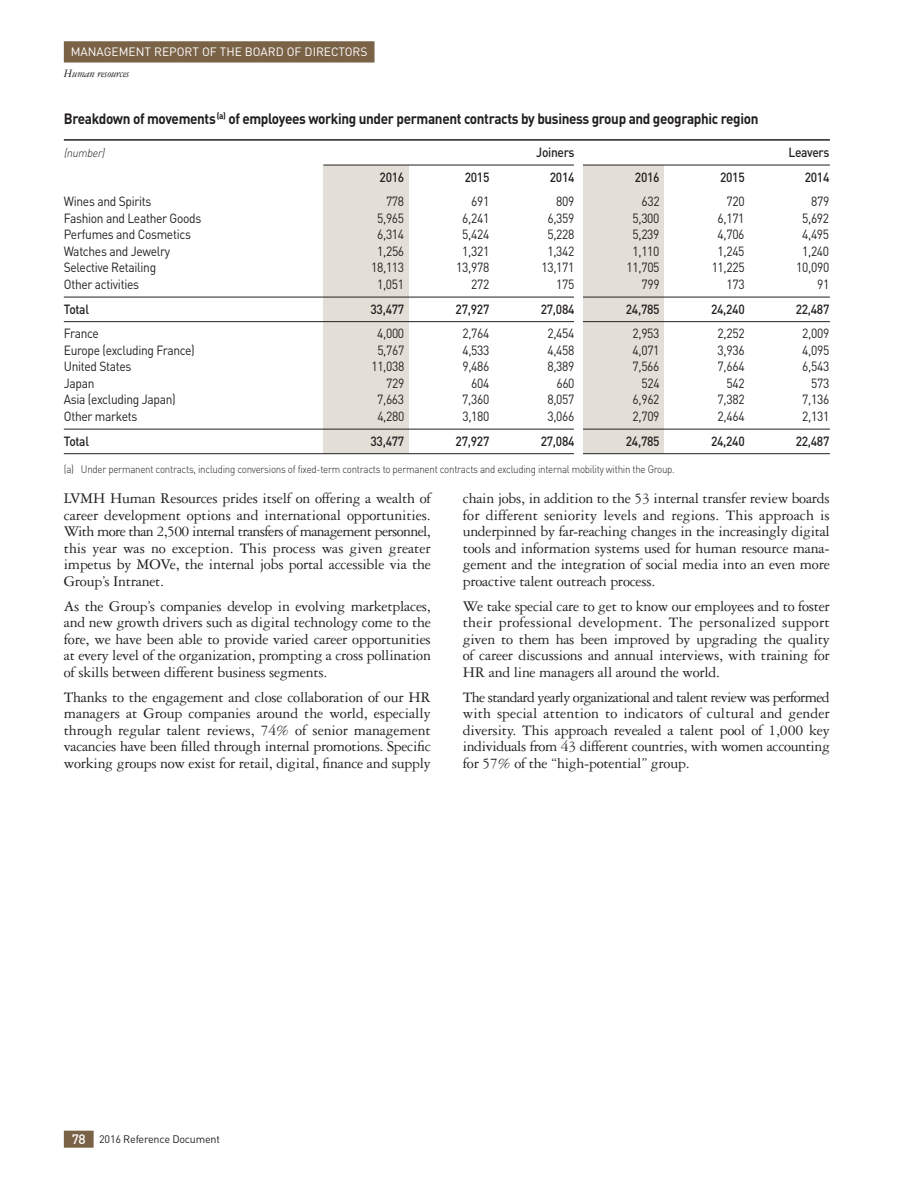
<style>
.page{position:relative;width:915px;height:1191px;background:#fff}
.page>*{position:absolute;margin:0;border:0;box-sizing:border-box;transform-origin:0 0}
.t1{font:15.75px/16.5px "Garamond 3 LT Std";letter-spacing:-.015em;color:#231f20;text-align:justify}
.t2{font:700 14.85px "DIN";letter-spacing:-.025em;color:#231f20;scale:.91 1}
.t3{font:13.2px "DIN";letter-spacing:-.025em;color:#231f20;scale:.91 1}
.t4{font:500 13.2px "DIN";letter-spacing:-.025em;color:#231f20;scale:.91 1}
.t5{font:12px "DIN";color:#fff}
.t6{font:italic 12px "Garamond 3 LT Std";letter-spacing:-.02em;color:#231f20}
.t7{font:italic 300 11.55px "DIN";color:#231f20;scale:.91 1}
.t8{font:300 10.8px "DIN";letter-spacing:-.025em;color:#231f20;scale:.91 1}
.t9{font:10.8px "DIN";letter-spacing:-.02em;color:#231f20}
.s1{font-weight:500;font-size:13.5px;color:#fff}
</style>
<div class="page">
<div style="left:583px;top:165px;width:80px;height:289px;background:#e4dfd6"></div>
<div style="left:323px;top:165px;width:85px;height:289px;background:#e4dfd6"></div>
<hr style="left:64px;top:139px;width:765px;height:2px;background:#231f20">
<hr style="left:323px;top:165px;width:506px;height:1px;background:#231f20">
<hr style="left:64px;top:297px;width:765px;height:1px;background:#231f20">
<hr style="left:64px;top:321px;width:765px;height:1px;background:#231f20">
<hr style="left:64px;top:429px;width:765px;height:1px;background:#231f20">
<hr style="left:64px;top:453px;width:765px;height:1px;background:#231f20">
<div style="left:64px;top:1130px;width:30px;height:17px;background:#7a6247"></div>
<div style="left:64px;top:41px;width:310px;height:22px;background:#7a6247"></div>
<div style="left:574px;top:157px;width:9px;height:305px;background:#fff"></div>
<p class="t5" style="left:71px;top:47px;width:298px">MANAGEMENT REPORT OF THE BOARD OF DIRECTORS</p>
<p class="t6" style="left:64px;top:66px;width:67px">Human resources</p>
<p class="t2" style="left:64px;top:113px;width:764px">Breakdown of movements<sup>(a)</sup> of employees working under permanent contracts by business group and geographic region</p>
<p class="t7" style="left:64px;top:149px;width:48px">(number)</p>
<p class="t4" style="left:536px;top:147px;width:44px">Joiners</p>
<p class="t4" style="left:788px;top:147px;width:47px">Leavers</p>
<p class="t4" style="left:379px;top:172px;width:29px">2016</p>
<p class="t4" style="left:464px;top:172px;width:29px">2015</p>
<p class="t4" style="left:549px;top:172px;width:29px">2014</p>
<p class="t4" style="left:634px;top:172px;width:29px">2016</p>
<p class="t4" style="left:719px;top:172px;width:29px">2015</p>
<p class="t4" style="left:804px;top:172px;width:29px">2014</p>
<p class="t3" style="left:64px;top:197px;width:98px">Wines and Spirits</p>
<p class="t3" style="left:386px;top:197px;width:21px">778</p>
<p class="t3" style="left:471px;top:197px;width:21px">691</p>
<p class="t3" style="left:556px;top:197px;width:21px">809</p>
<p class="t3" style="left:641px;top:197px;width:21px">632</p>
<p class="t3" style="left:726px;top:197px;width:21px">720</p>
<p class="t3" style="left:810px;top:197px;width:21px">879</p>
<p class="t3" style="left:64px;top:213px;width:153px">Fashion and Leather Goods</p>
<p class="t3" style="left:377px;top:213px;width:31px">5,965</p>
<p class="t3" style="left:462px;top:213px;width:31px">6,241</p>
<p class="t3" style="left:547px;top:213px;width:31px">6,359</p>
<p class="t3" style="left:632px;top:213px;width:31px">5,300</p>
<p class="t3" style="left:717px;top:213px;width:31px">6,171</p>
<p class="t3" style="left:801px;top:213px;width:31px">5,692</p>
<p class="t3" style="left:64px;top:230px;width:141px">Perfumes and Cosmetics</p>
<p class="t3" style="left:377px;top:230px;width:31px">6,314</p>
<p class="t3" style="left:462px;top:230px;width:31px">5,424</p>
<p class="t3" style="left:547px;top:230px;width:31px">5,228</p>
<p class="t3" style="left:632px;top:230px;width:31px">5,239</p>
<p class="t3" style="left:717px;top:230px;width:31px">4,706</p>
<p class="t3" style="left:801px;top:230px;width:31px">4,495</p>
<p class="t3" style="left:64px;top:246px;width:118px">Watches and Jewelry</p>
<p class="t3" style="left:377px;top:246px;width:31px">1,256</p>
<p class="t3" style="left:462px;top:246px;width:31px">1,321</p>
<p class="t3" style="left:547px;top:246px;width:31px">1,342</p>
<p class="t3" style="left:632px;top:246px;width:31px">1,110</p>
<p class="t3" style="left:717px;top:246px;width:31px">1,245</p>
<p class="t3" style="left:801px;top:246px;width:31px">1,240</p>
<p class="t3" style="left:64px;top:263px;width:103px">Selective Retailing</p>
<p class="t3" style="left:371px;top:263px;width:38px">18,113</p>
<p class="t3" style="left:456px;top:263px;width:38px">13,978</p>
<p class="t3" style="left:541px;top:263px;width:38px">13,171</p>
<p class="t3" style="left:626px;top:263px;width:38px">11,705</p>
<p class="t3" style="left:711px;top:263px;width:38px">11,225</p>
<p class="t3" style="left:796px;top:263px;width:38px">10,090</p>
<p class="t3" style="left:64px;top:279px;width:84px">Other activities</p>
<p class="t3" style="left:377px;top:279px;width:31px">1,051</p>
<p class="t3" style="left:471px;top:279px;width:21px">272</p>
<p class="t3" style="left:556px;top:279px;width:21px">175</p>
<p class="t3" style="left:641px;top:279px;width:21px">799</p>
<p class="t3" style="left:726px;top:279px;width:21px">173</p>
<p class="t3" style="left:816px;top:279px;width:15px">91</p>
<p class="t4" style="left:64px;top:304px;width:29px">Total</p>
<p class="t4" style="left:370px;top:304px;width:39px">33,477</p>
<p class="t4" style="left:455px;top:304px;width:39px">27,927</p>
<p class="t4" style="left:540px;top:304px;width:39px">27,084</p>
<p class="t4" style="left:625px;top:304px;width:39px">24,785</p>
<p class="t4" style="left:710px;top:304px;width:39px">24,240</p>
<p class="t4" style="left:795px;top:304px;width:39px">22,487</p>
<p class="t3" style="left:64px;top:329px;width:40px">France</p>
<p class="t3" style="left:377px;top:329px;width:31px">4,000</p>
<p class="t3" style="left:462px;top:329px;width:31px">2,764</p>
<p class="t3" style="left:547px;top:329px;width:31px">2,454</p>
<p class="t3" style="left:632px;top:329px;width:31px">2,953</p>
<p class="t3" style="left:717px;top:329px;width:31px">2,252</p>
<p class="t3" style="left:802px;top:329px;width:31px">2,009</p>
<p class="t3" style="left:64px;top:345px;width:145px">Europe (excluding France)</p>
<p class="t3" style="left:377px;top:345px;width:31px">5,767</p>
<p class="t3" style="left:462px;top:345px;width:31px">4,533</p>
<p class="t3" style="left:547px;top:345px;width:31px">4,458</p>
<p class="t3" style="left:632px;top:345px;width:31px">4,071</p>
<p class="t3" style="left:717px;top:345px;width:31px">3,936</p>
<p class="t3" style="left:802px;top:345px;width:31px">4,095</p>
<p class="t3" style="left:64px;top:362px;width:76px">United States</p>
<p class="t3" style="left:371px;top:362px;width:38px">11,038</p>
<p class="t3" style="left:462px;top:362px;width:31px">9,486</p>
<p class="t3" style="left:547px;top:362px;width:31px">8,389</p>
<p class="t3" style="left:632px;top:362px;width:31px">7,566</p>
<p class="t3" style="left:717px;top:362px;width:31px">7,664</p>
<p class="t3" style="left:802px;top:362px;width:31px">6,543</p>
<p class="t3" style="left:64px;top:378px;width:35px">Japan</p>
<p class="t3" style="left:386px;top:378px;width:21px">729</p>
<p class="t3" style="left:471px;top:378px;width:21px">604</p>
<p class="t3" style="left:556px;top:378px;width:21px">660</p>
<p class="t3" style="left:641px;top:378px;width:21px">524</p>
<p class="t3" style="left:726px;top:378px;width:21px">542</p>
<p class="t3" style="left:811px;top:378px;width:21px">573</p>
<p class="t3" style="left:64px;top:395px;width:124px">Asia (excluding Japan)</p>
<p class="t3" style="left:377px;top:395px;width:31px">7,663</p>
<p class="t3" style="left:462px;top:395px;width:31px">7,360</p>
<p class="t3" style="left:547px;top:395px;width:31px">8,057</p>
<p class="t3" style="left:632px;top:395px;width:31px">6,962</p>
<p class="t3" style="left:717px;top:395px;width:31px">7,382</p>
<p class="t3" style="left:802px;top:395px;width:31px">7,136</p>
<p class="t3" style="left:64px;top:411px;width:82px">Other markets</p>
<p class="t3" style="left:377px;top:411px;width:31px">4,280</p>
<p class="t3" style="left:462px;top:411px;width:31px">3,180</p>
<p class="t3" style="left:547px;top:411px;width:31px">3,066</p>
<p class="t3" style="left:632px;top:411px;width:31px">2,709</p>
<p class="t3" style="left:717px;top:411px;width:31px">2,464</p>
<p class="t3" style="left:802px;top:411px;width:31px">2,131</p>
<p class="t4" style="left:64px;top:436px;width:29px">Total</p>
<p class="t4" style="left:370px;top:436px;width:39px">33,477</p>
<p class="t4" style="left:455px;top:436px;width:39px">27,927</p>
<p class="t4" style="left:540px;top:436px;width:39px">27,084</p>
<p class="t4" style="left:625px;top:436px;width:39px">24,785</p>
<p class="t4" style="left:710px;top:436px;width:39px">24,240</p>
<p class="t4" style="left:795px;top:436px;width:39px">22,487</p>
<p class="t8" style="left:64px;top:465px;width:672px">(a) Under permanent contracts, including conversions of fixed-term contracts to permanent contracts and excluding internal mobility within the Group.</p>
<p class="t1" style="left:64px;top:492px;width:368px">LVMH Human Resources prides itself on offering a wealth of career development options and international opportunities.<br>With more than 2,500 internal transfers of management personnel, this year was no exception. This process was given greater impetus by MOVe, the internal jobs portal accessible via the Group’s Intranet.</p>
<p class="t1" style="left:64px;top:599px;width:368px">As the Group’s companies develop in evolving marketplaces, and new growth drivers such as digital technology come to the fore, we have been able to provide varied career opportunities at every level of the organization, prompting a cross pollination of skills between different business segments.</p>
<p class="t1" style="left:64px;top:690px;width:368px">Thanks to the engagement and close collaboration of our HR managers at Group companies around the world, especially through regular talent reviews, 74% of senior management vacancies have been filled through internal promotions. Specific working groups now exist for retail, digital, finance and supply</p>
<p class="t1" style="left:462px;top:492px;width:368px">chain jobs, in addition to the 53 internal transfer review boards for different seniority levels and regions. This approach is underpinned by far-reaching changes in the increasingly digital tools and information systems used for human resource mana - gement and the integration of social media into an even more proactive talent outreach process.</p>
<p class="t1" style="left:462px;top:599px;width:368px">We take special care to get to know our employees and to foster their professional development. The personalized support given to them has been improved by upgrading the quality of career discussions and annual interviews, with training for HR and line managers all around the world.</p>
<p class="t1" style="left:462px;top:690px;width:368px">The standard yearly organizational and talent review was performed with special attention to indicators of cultural and gender diversity. This approach revealed a talent pool of 1,000 key individuals from 43 different countries, with women accounting for 57% of the “high-potential” group.</p>
<p class="t9" style="left:72px;top:1135px;width:150px"><span class="s1">78</span> 2016 Reference Document</p>
</div>
